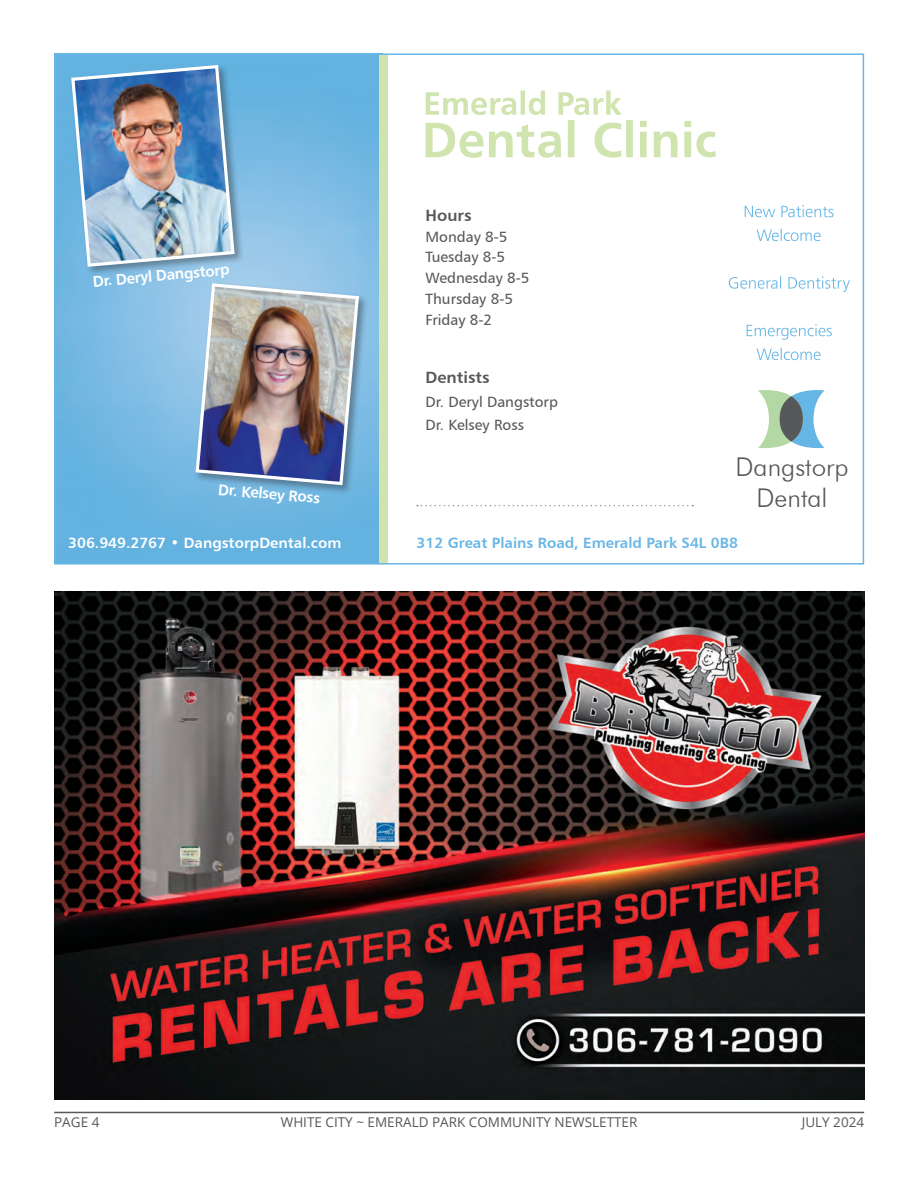
<style>
.page{position:relative;width:918px;height:1188px;background:#fff}
.page>*{position:absolute;margin:0;border:0;box-sizing:border-box;transform-origin:0 0}
.t1{font:300 25.8px "Futura BT";color:#57585a}
.t2{font:16.35px "Humanist 777 BT Bold B";color:#57585a}
.t3{font:15.6px "Humanist 777 BT Bold B";color:#fff}
.t4{font:14.85px "Humanist 777 BT Roman B";color:#57585a}
.t5{font:14.85px "Humanist 777 BT Bold B";color:#67b6e5}
.t6{font:14.85px "Humanist 777 BT Bold B";color:#fff}
.t7{font:13.5px "Open Sans";color:#57585a}
</style>
<div class="page">
<hr style="left:54px;top:1112px;width:810px;height:1px;background:#57585a">
<img style="left:54px;top:592px;width:810px;height:507px">
<img style="left:56px;top:56px;width:323px;height:507px">
<div style="left:379px;top:54px;width:9px;height:510px;background:#cfe4ae"></div>
<svg style="left:758px;top:390px;width:67px;height:59px"></svg>
<div style="left:780px;top:396px;width:23px;height:46px;background:#57585a;border-radius:50%"></div>
<svg style="left:417px;top:505px;width:276px;height:1px"></svg>
<svg style="left:426px;top:90px;width:290px;height:68px"></svg>
<svg style="left:757px;top:348px;width:64px;height:12px"></svg>
<svg style="left:747px;top:324px;width:85px;height:16px"></svg>
<svg style="left:729px;top:276px;width:121px;height:16px"></svg>
<svg style="left:757px;top:229px;width:64px;height:12px"></svg>
<svg style="left:745px;top:205px;width:89px;height:12px"></svg>
<div style="left:194px;top:281px;width:175px;height:214px;background:#231f20;opacity:.4"></div>
<img style="left:194px;top:282px;width:167px;height:205px">
<div style="left:69px;top:63px;width:175px;height:213px;background:#231f20;opacity:.4"></div>
<img style="left:69px;top:63px;width:167px;height:206px">
<p class="t3" style="left:92px;top:271px;width:139px;rotate:-5deg">Dr. Deryl Dangstorp</p>
<p class="t3" style="left:219px;top:479px;width:104px;rotate:5deg">Dr. Kelsey Ross</p>
<p class="t6" style="left:68px;top:533px;width:275px">306.949.2767 • DangstorpDental.com</p>
<p class="t2" style="left:426px;top:205px;width:48px">Hours</p>
<p class="t4" style="left:426px;top:227px;width:83px">Monday 8-5</p>
<p class="t4" style="left:426px;top:248px;width:81px">Tuesday 8-5</p>
<p class="t4" style="left:426px;top:269px;width:105px">Wednesday 8-5</p>
<p class="t4" style="left:426px;top:290px;width:89px">Thursday 8-5</p>
<p class="t4" style="left:426px;top:310px;width:68px">Friday 8-2</p>
<p class="t2" style="left:426px;top:367px;width:66px">Dentists</p>
<p class="t4" style="left:426px;top:392px;width:134px">Dr. Deryl Dangstorp</p>
<p class="t4" style="left:426px;top:416px;width:100px">Dr. Kelsey Ross</p>
<p class="t1" style="left:735px;top:451px;width:115px">Dangstorp</p>
<p class="t1" style="left:756px;top:482px;width:73px">Dental</p>
<p class="t5" style="left:417px;top:533px;width:323px">312 Great Plains Road, Emerald Park S4L 0B8</p>
<p class="t7" style="left:54px;top:1113px;width:47px">PAGE 4</p>
<p class="t7" style="left:281px;top:1113px;width:358px">WHITE CITY ~ EMERALD PARK COMMUNITY NEWSLETTER</p>
<p class="t7" style="left:802px;top:1113px;width:64px">JULY 2024</p>
</div>
